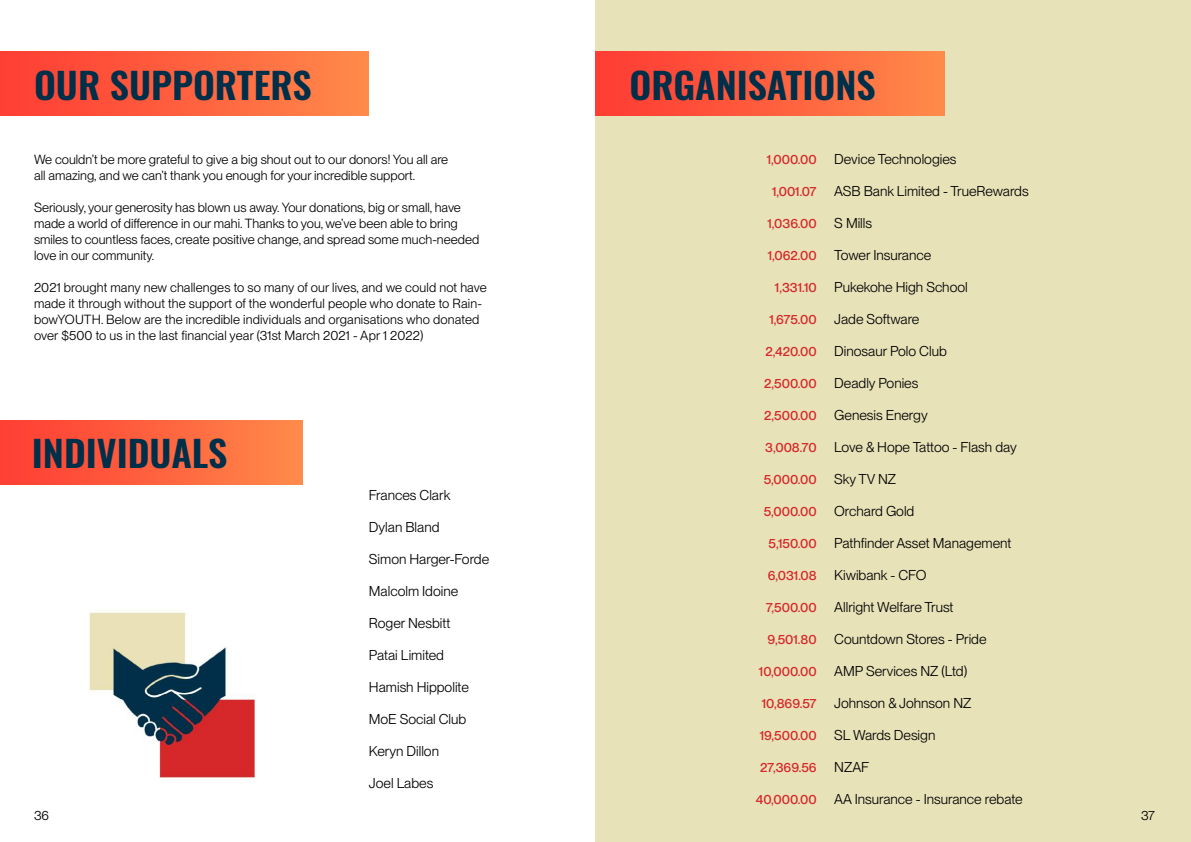
<style>
.page{position:relative;width:1191px;height:842px;background:#fff}
.page>*{position:absolute;margin:0;border:0;box-sizing:border-box;transform-origin:0 0}
.t1{font:600 36px "Oswald";color:#002f49;scale:1.06 1}
.t2{font:14px "PP Neue Montreal";color:#000}
.t3{font:13px/16px "PP Neue Montreal";color:#000}
.t4{font:500 13px "PP Neue Montreal";color:#d6272a}
</style>
<div class="page">
<div style="left:595px;top:0;width:596px;height:842px;background:#e8e2b9"></div>
<img style="left:88px;top:612px;width:168px;height:170px">
<div style="left:0;top:420px;width:302px;height:64px;background:linear-gradient(to right,#ff3c34,#ff894a)"></div>
<div style="left:595px;top:52px;width:349px;height:64px;background:linear-gradient(to right,#ff3833,#ff884a)"></div>
<div style="left:0;top:52px;width:369px;height:64px;background:linear-gradient(to right,#ff3b33,#ff894a)"></div>
<h1 class="t1" style="left:34px;top:67px;width:263px">OUR SUPPORTERS</h1>
<p class="t3" style="left:34px;top:151px;width:416px">We couldn’t be more grateful to give a big shout out to our donors! You all are all amazing, and we can’t thank you enough for your incredible support.</p>
<p class="t3" style="left:34px;top:199px;width:447px">Seriously, your generosity has blown us away. Your donations, big or small, have made a world of difference in our mahi. Thanks to you, we’ve been able to bring smiles to countless faces, create positive change, and spread some much-needed love in our community.</p>
<p class="t3" style="left:34px;top:280px;width:454px">2021 brought many new challenges to so many of our lives, and we could not have made it through without the support of the wonderful people who donate to Rain&shy;bowYOUTH. Below are the incredible individuals and organisations who donated over $500 to us in the last financial year (31st March 2021 - Apr 1 2022)</p>
<h1 class="t1" style="left:32px;top:435px;width:186px">INDIVIDUALS</h1>
<p class="t2" style="left:369px;top:487px;width:83px">Frances Clark</p>
<p class="t2" style="left:369px;top:519px;width:72px">Dylan Bland</p>
<p class="t2" style="left:369px;top:551px;width:122px">Simon Harger-Forde</p>
<p class="t2" style="left:369px;top:583px;width:91px">Malcolm Idoine</p>
<p class="t2" style="left:369px;top:615px;width:83px">Roger Nesbitt</p>
<p class="t2" style="left:369px;top:647px;width:77px">Patai Limited</p>
<p class="t2" style="left:369px;top:679px;width:101px">Hamish Hippolite</p>
<p class="t2" style="left:369px;top:711px;width:99px">MoE Social Club</p>
<p class="t2" style="left:369px;top:743px;width:72px">Keryn Dillon</p>
<p class="t2" style="left:369px;top:775px;width:66px">Joel Labes</p>
<h1 class="t1" style="left:629px;top:67px;width:234px">ORGANISATIONS</h1>
<p class="t4" style="left:767px;top:152px;width:51px">1,000.00</p>
<p class="t4" style="left:772px;top:184px;width:46px">1,001.07</p>
<p class="t4" style="left:767px;top:216px;width:51px">1,036.00</p>
<p class="t4" style="left:768px;top:248px;width:50px">1,062.00</p>
<p class="t4" style="left:775px;top:280px;width:43px">1,331.10</p>
<p class="t4" style="left:769px;top:312px;width:49px">1,675.00</p>
<p class="t4" style="left:765px;top:344px;width:53px">2,420.00</p>
<p class="t4" style="left:764px;top:376px;width:54px">2,500.00</p>
<p class="t4" style="left:764px;top:408px;width:54px">2,500.00</p>
<p class="t4" style="left:765px;top:440px;width:53px">3,008.70</p>
<p class="t4" style="left:763px;top:472px;width:54px">5,000.00</p>
<p class="t4" style="left:763px;top:504px;width:54px">5,000.00</p>
<p class="t4" style="left:768px;top:536px;width:50px">5,150.00</p>
<p class="t4" style="left:768px;top:568px;width:50px">6,031.08</p>
<p class="t4" style="left:766px;top:600px;width:52px">7,500.00</p>
<p class="t4" style="left:767px;top:632px;width:51px">9,501.80</p>
<p class="t4" style="left:759px;top:664px;width:59px">10,000.00</p>
<p class="t4" style="left:761px;top:696px;width:56px">10,869.57</p>
<p class="t4" style="left:759px;top:728px;width:58px">19,500.00</p>
<p class="t4" style="left:760px;top:760px;width:58px">27,369.56</p>
<p class="t4" style="left:755px;top:792px;width:62px">40,000.00</p>
<p class="t2" style="left:834px;top:151px;width:124px">Device Technologies</p>
<p class="t2" style="left:834px;top:183px;width:196px">ASB Bank Limited - TrueRewards</p>
<p class="t2" style="left:834px;top:215px;width:39px">S Mills</p>
<p class="t2" style="left:834px;top:247px;width:99px">Tower Insurance</p>
<p class="t2" style="left:834px;top:279px;width:135px">Pukekohe High School</p>
<p class="t2" style="left:834px;top:311px;width:87px">Jade Software</p>
<p class="t2" style="left:834px;top:343px;width:114px">Dinosaur Polo Club</p>
<p class="t2" style="left:834px;top:375px;width:86px">Deadly Ponies</p>
<p class="t2" style="left:834px;top:407px;width:95px">Genesis Energy</p>
<p class="t2" style="left:834px;top:439px;width:184px">Love &amp; Hope Tattoo - Flash day</p>
<p class="t2" style="left:834px;top:471px;width:63px">Sky TV NZ</p>
<p class="t2" style="left:834px;top:503px;width:82px">Orchard Gold</p>
<p class="t2" style="left:834px;top:535px;width:179px">Pathfinder Asset Management</p>
<p class="t2" style="left:834px;top:567px;width:94px">Kiwibank - CFO</p>
<p class="t2" style="left:834px;top:599px;width:121px">Allright Welfare Trust</p>
<p class="t2" style="left:834px;top:631px;width:154px">Countdown Stores - Pride</p>
<p class="t2" style="left:834px;top:663px;width:134px">AMP Services NZ (Ltd)</p>
<p class="t2" style="left:834px;top:695px;width:139px">Johnson &amp; Johnson NZ</p>
<p class="t2" style="left:834px;top:727px;width:103px">SL Wards Design</p>
<p class="t2" style="left:834px;top:759px;width:36px">NZAF</p>
<p class="t2" style="left:834px;top:791px;width:190px">AA Insurance - Insurance rebate</p>
<p class="t3" style="left:34px;top:807px;width:17px">36</p>
<p class="t3" style="left:1141px;top:807px;width:16px">37</p>
</div>
